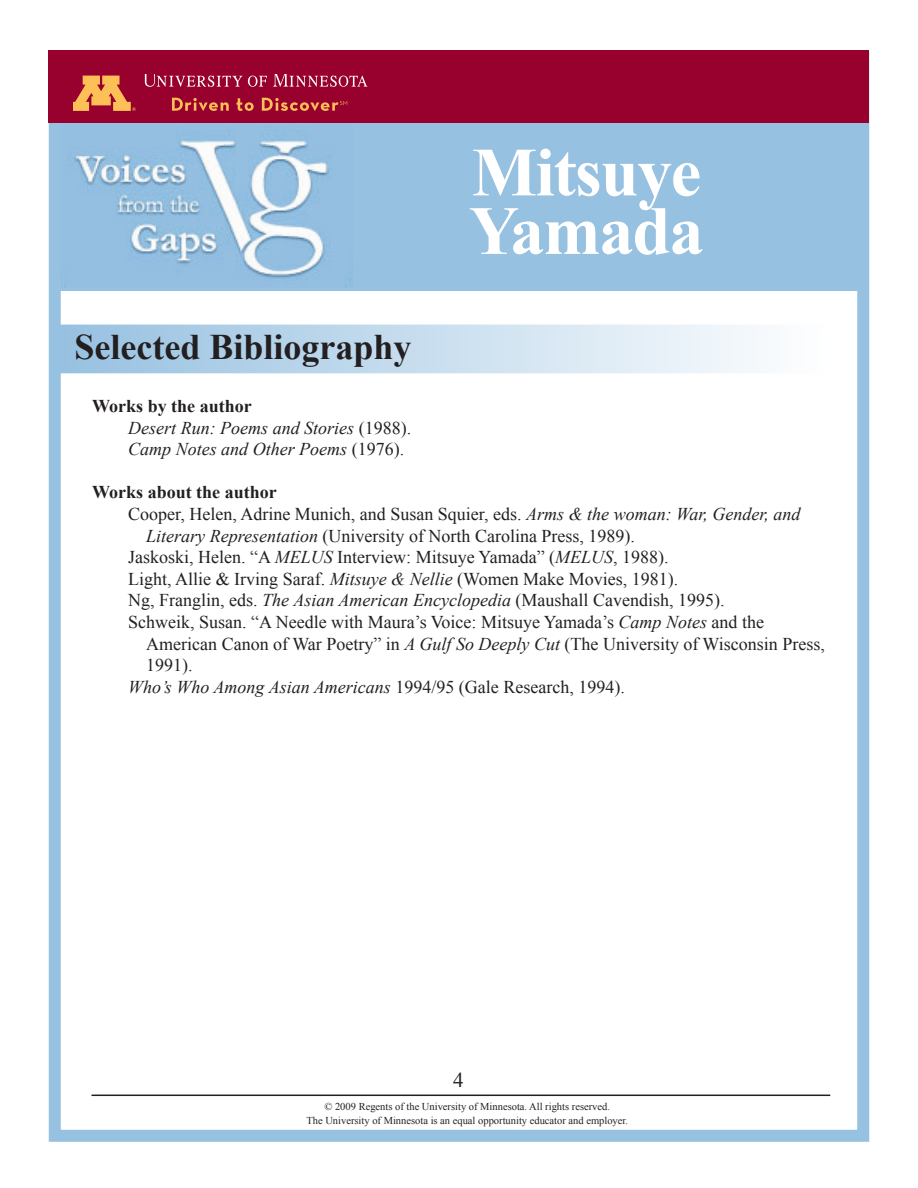
<style>
.page{position:relative;width:918px;height:1188px;background:#fff}
.page>*{position:absolute;margin:0;border:0;box-sizing:border-box;transform-origin:0 0}
.t1{font:700 69px/58.5px "Times New Roman";letter-spacing:-.02em;color:#fff}
.t2{font:700 36px "Times New Roman";color:#231f20}
.t3{font:21px "Times New Roman";color:#231f20}
.t4{font:18px "Times New Roman";color:#231f20}
.t5{font:italic 18px/21.6px "Times New Roman";color:#231f20}
.t6{font:700 18px "Times New Roman";color:#231f20}
.t7{font:10.5px/13.5px "Times New Roman";color:#231f20;text-align:center}
.s1{font-weight:700;font-style:normal}
.s2{font-style:normal}
.s3{font-style:italic}
</style>
<div class="page">
<div style="left:56px;top:120px;width:810px;height:172px;background:#97c1e1;border:2px solid #fff"></div>
<img style="left:64px;top:134px;width:287px;height:153px">
<hr style="left:92px;top:1095px;width:738px;height:1px;background:#231f20">
<div style="left:53px;top:323px;width:773px;height:52px;background:linear-gradient(to right,#96c0e0,#fefefe);border:2px solid #fff"></div>
<div style="left:49px;top:51px;width:820px;height:1091px;border:12px solid #97c1e1"></div>
<div style="left:49px;top:50px;width:820px;height:73px;background:#98012d"></div>
<svg style="left:74px;top:76px;width:62px;height:35px"></svg>
<svg style="left:273px;top:74px;width:94px;height:13px"></svg>
<svg style="left:144px;top:74px;width:123px;height:13px"></svg>
<svg style="left:172px;top:98px;width:57px;height:13px"></svg>
<svg style="left:236px;top:98px;width:18px;height:13px"></svg>
<svg style="left:262px;top:98px;width:85px;height:13px"></svg>
<h2 class="t2" style="left:75px;top:323px;width:339px">Selected Bibliography</h2>
<h1 class="t1" style="left:469px;top:141px;width:236px">Mitsuye<br>Yamada</h1>
<p class="t5" style="left:128px;top:395px;width:284px;text-indent:-36px"><span class="s1">Works by the author<br></span>Desert Run: Poems and Stories <span class="s2">(1988).<br></span>Camp Notes and Other Poems <span class="s2">(1976).</span></p>
<p class="t6" style="left:92px;top:480px;width:186px">Works about the author</p>
<p class="t4" style="left:128px;top:502px;width:674px">Cooper, Helen, Adrine Munich, and Susan Squier, eds. <span class="s3">Arms &amp; the woman: War, Gender, and</span></p>
<p class="t4" style="left:146px;top:523px;width:490px"><span class="s3">Literary Representation</span> (University of North Carolina Press, 1989).</p>
<p class="t4" style="left:128px;top:545px;width:542px">Jaskoski, Helen. “A <span class="s3">MELUS</span> Interview: Mitsuye Yamada” (<span class="s3">MELUS</span>, 1988).</p>
<p class="t4" style="left:128px;top:567px;width:551px">Light, Allie &amp; Irving Saraf. <span class="s3">Mitsuye &amp; Nellie</span> (Women Make Movies, 1981).</p>
<p class="t4" style="left:128px;top:588px;width:598px">Ng, Franglin, eds. <span class="s3">The Asian American Encyclopedia</span> (Maushall Cavendish, 1995).</p>
<p class="t4" style="left:128px;top:610px;width:637px">Schweik, Susan. “A Needle with Maura’s Voice: Mitsuye Yamada’s <span class="s3">Camp Notes</span> and the</p>
<p class="t4" style="left:146px;top:631px;width:680px">American Canon of War Poetry” in <span class="s3">A Gulf So Deeply Cut</span> (The University of Wisconsin Press,</p>
<p class="t4" style="left:146px;top:653px;width:48px">1991).</p>
<p class="t5" style="left:128px;top:675px;width:498px">Who’s Who Among Asian Americans <span class="s2">1994/95 (Gale Research, 1994).</span></p>
<p class="t3" style="left:453px;top:1065px;width:12px">4</p>
<p class="t7" style="left:306px;top:1100px;width:323px">© 2009 Regents of the University of Minnesota. All rights reserved.<br>The University of Minnesota is an equal opportunity educator and employer.</p>
</div>
